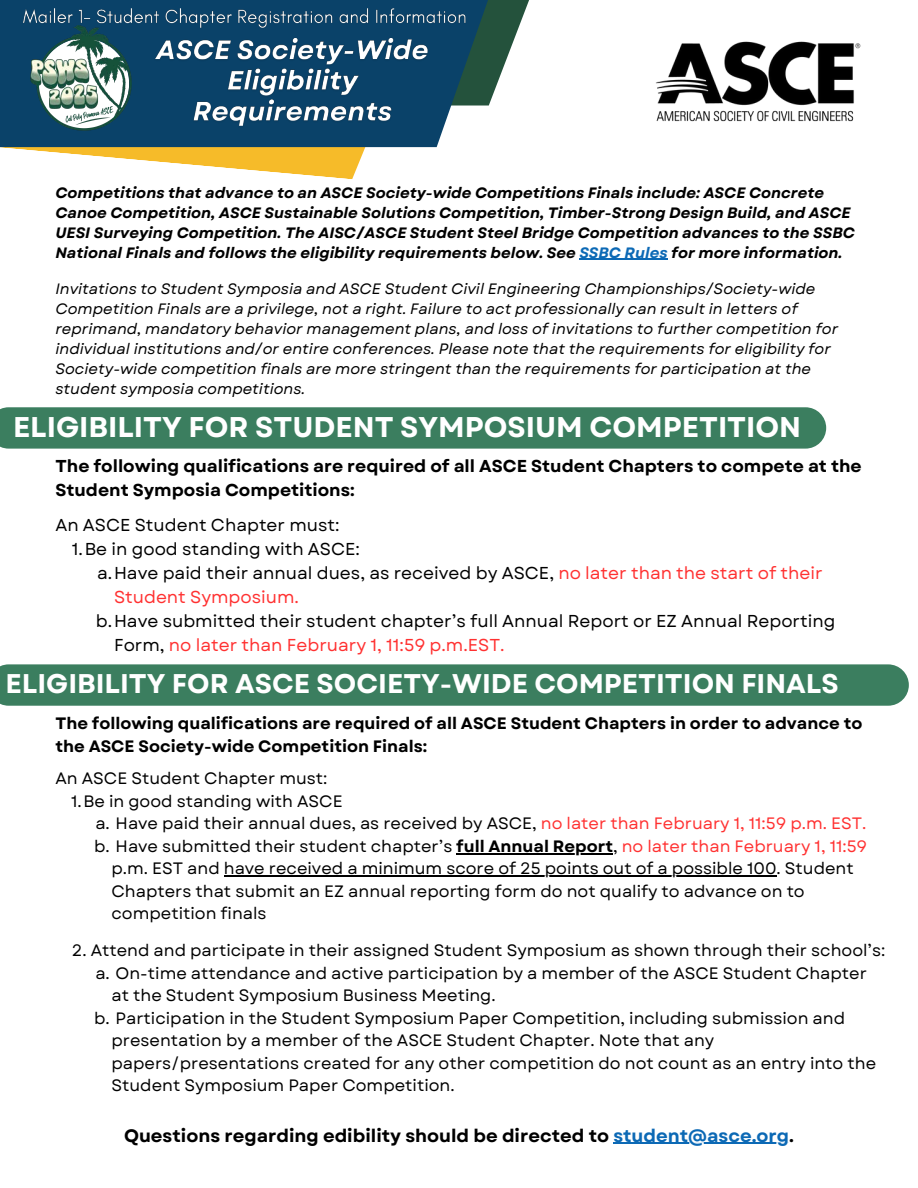
<style>
.page{position:relative;width:918px;height:1188px;background:#fff}
.page>*{position:absolute;margin:0;border:0;box-sizing:border-box;transform-origin:0 0}
.t1{font:700 28.5px "Garet";color:#fff}
.t2{font:700 27px "Garet";color:#fff}
.t3{font:700 18px "Garet";color:#000}
.t4{font:17.25px/24px "Garet";color:#000}
.t5{font:700 17.25px/24px "Garet";color:#000}
.t6{font:16.5px/22.5px "Garet";color:#000}
.t7{font:700 16.5px/22.5px "Garet";color:#000}
.t8{font:italic 15px/20.1px "Garet";color:#000}
.t9{font:italic 700 15px/20.1px "Garet";color:#000}
.s1{color:#0c69b5}
.s2{color:#ff3131}
.s3{font-weight:700}
</style>
<div class="page">
<svg style="left:0;top:147px;width:422px;height:32px"></svg>
<svg style="left:488px;top:0;width:41px;height:106px"></svg>
<svg style="left:0;top:0;width:488px;height:147px;background:#205271"></svg>
<img style="left:150px;top:32px;width:283px;height:99px">
<img style="left:26px;top:25px;width:111px;height:111px;border-radius:50%">
<hr style="left:579px;top:259px;width:89px;height:1px;background:#0c69b5">
<div style="left:0;top:407px;width:826px;height:42px;background:#3b7e5f"></div>
<hr style="left:456px;top:853px;width:157px;height:1px;background:#000">
<hr style="left:224px;top:876px;width:552px;height:1px;background:#000">
<hr style="left:613px;top:1143px;width:176px;height:1px;background:#0c69b5">
<img style="left:19px;top:5px;width:450px;height:27px">
<div style="left:0;top:664px;width:909px;height:42px;background:#3b7e5f"></div>
<img style="left:656px;top:41px;width:205px;height:81px">
<h4 class="t9" style="left:55px;top:183px;width:801px">Competitions that advance to an ASCE Society-wide Competitions Finals include: ASCE Concrete Canoe Competition, ASCE Sustainable Solutions Competition, Timber-Strong Design Build, and ASCE UESI Surveying Competition. The AISC/ASCE Student Steel Bridge Competition advances to the SSBC National Finals and follows the eligibility requirements below. See <span class="s1">SSBC Rules</span> for more information.</h4>
<p class="t8" style="left:55px;top:279px;width:784px">Invitations to Student Symposia and ASCE Student Civil Engineering Championships/Society-wide Competition Finals are a privilege, not a right. Failure to act professionally can result in letters of reprimand, mandatory behavior management plans, and loss of invitations to further competition for individual institutions and/or entire conferences. Please note that the requirements for eligibility for Society-wide competition finals are more stringent than the requirements for participation at the student symposia competitions.</p>
<p class="t1" style="left:13px;top:406px;width:790px">ELIGIBILITY FOR STUDENT SYMPOSIUM COMPETITION</p>
<h1 class="t5" style="left:55px;top:454px;width:808px">The following qualifications are required of all ASCE Student Chapters to compete at the<br>Student Symposia Competitions:</h1>
<p class="t4" style="left:55px;top:513px;width:286px">An ASCE Student Chapter must:</p>
<h5 class="t4" style="left:72px;top:537px;width:290px">1.Be in good standing with ASCE:</h5>
<p class="t4" style="left:114px;top:561px;width:710px;text-indent:-17px">a.Have paid their annual dues, as received by ASCE, <span class="s2">no later than the start of their<br>Student Symposium.</span></p>
<h1 class="t4" style="left:114px;top:609px;width:723px;text-indent:-18px">b.Have submitted their student chapter’s full Annual Report or EZ Annual Reporting<br>Form, <span class="s2">no later than February 1, 11:59 p.m.EST.</span></h1>
<h2 class="t2" style="left:6px;top:665px;width:835px">ELIGIBILITY FOR ASCE SOCIETY-WIDE COMPETITION FINALS</h2>
<p class="t7" style="left:55px;top:712px;width:809px">The following qualifications are required of all ASCE Student Chapters in order to advance to the ASCE Society-wide Competition Finals:</p>
<h1 class="t6" style="left:55px;top:767px;width:273px">An ASCE Student Chapter must:</h1>
<h5 class="t6" style="left:71px;top:790px;width:273px">1.Be in good standing with ASCE</h5>
<p class="t6" style="left:95px;top:812px;width:772px">a. Have paid their annual dues, as received by ASCE, <span class="s2">no later than February 1, 11:59 p.m. EST.</span></p>
<p class="t6" style="left:94px;top:835px;width:774px">b. Have submitted their student chapter’s <span class="s3">full Annual Report</span>, <span class="s2">no later than February 1, 11:59</span></p>
<p class="t6" style="left:111px;top:857px;width:744px">p.m. EST and have received a minimum score of 25 points out of a possible 100. Student</p>
<p class="t6" style="left:112px;top:880px;width:695px">Chapters that submit an EZ annual reporting form do not qualify to advance on to competition finals</p>
<p class="t6" style="left:72px;top:939px;width:815px">2. Attend and participate in their assigned Student Symposium as shown through their school’s:</p>
<p class="t6" style="left:112px;top:962px;width:757px;text-indent:-16px">a. On-time attendance and active participation by a member of the ASCE Student Chapter at the Student Symposium Business Meeting.</p>
<p class="t6" style="left:112px;top:1007px;width:766px;text-indent:-17px">b. Participation in the Student Symposium Paper Competition, including submission and presentation by a member of the ASCE Student Chapter. Note that any papers/presentations created for any other competition do not count as an entry into the Student Symposium Paper Competition.</p>
<p class="t3" style="left:124px;top:1122px;width:671px">Questions regarding edibility should be directed to <span class="s1">student@asce.org</span>.</p>
</div>
